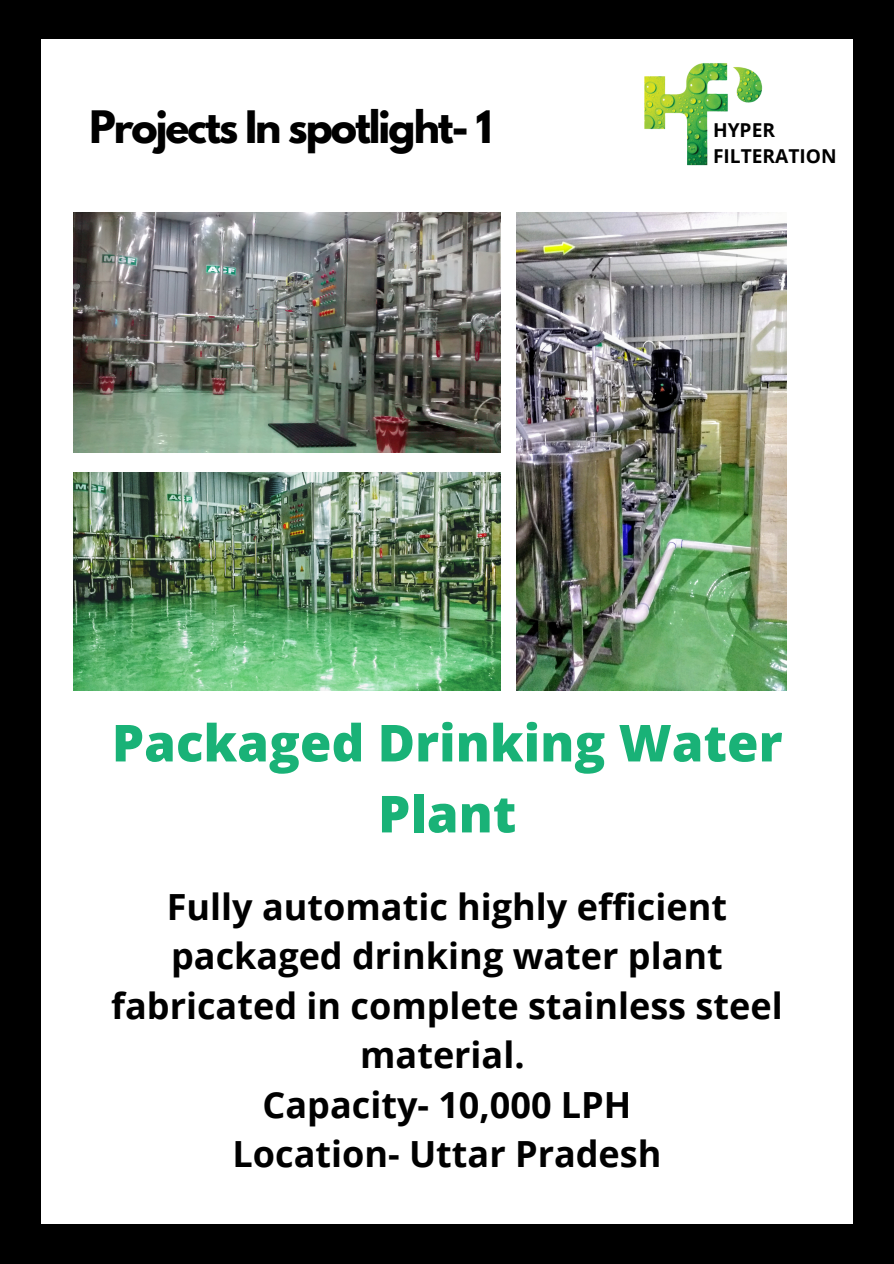
<style>
.page{position:relative;width:894px;height:1264px;background:#fff}
.page>*{position:absolute;margin:0;border:0;box-sizing:border-box;transform-origin:0 0}
.t1{font:800 51px/70.9px "Open Sans";color:#19b277;text-align:center}
.t2{font:700 39.6px "League Spartan";letter-spacing:-.05em;color:#000}
.t3{font:700 36px/49.5px "Open Sans";color:#000;text-align:center}
.t4{font:700 19.2px "Open Sans";color:#000}
</style>
<div class="page">
<div style="left:0;top:0;width:893px;height:1263px;background:#000"></div>
<div style="left:42px;top:39px;width:809px;height:1185px;background:#fff"></div>
<img style="left:644px;top:63px;width:119px;height:103px">
<img style="left:516px;top:212px;width:270px;height:479px">
<img style="left:73px;top:212px;width:427px;height:240px">
<img style="left:73px;top:472px;width:427px;height:219px">
<p class="t2" style="left:89px;top:107px;width:404px">Projects In spotlight- 1</p>
<p class="t4" style="left:712px;top:116px;width:63px">HYPER</p>
<p class="t4" style="left:712px;top:142px;width:125px">FILTERATION</p>
<p class="t1" style="left:112px;top:706px;width:672px">Packaged Drinking Water<br>Plant</p>
<p class="t3" style="left:111px;top:880px;width:672px">Fully automatic highly efficient packaged drinking water plant fabricated in complete stainless steel material.</p>
<p class="t3" style="left:262px;top:1079px;width:370px">Capacity- 10,000 LPH</p>
<p class="t3" style="left:232px;top:1128px;width:430px">Location- Uttar Pradesh</p>
</div>
